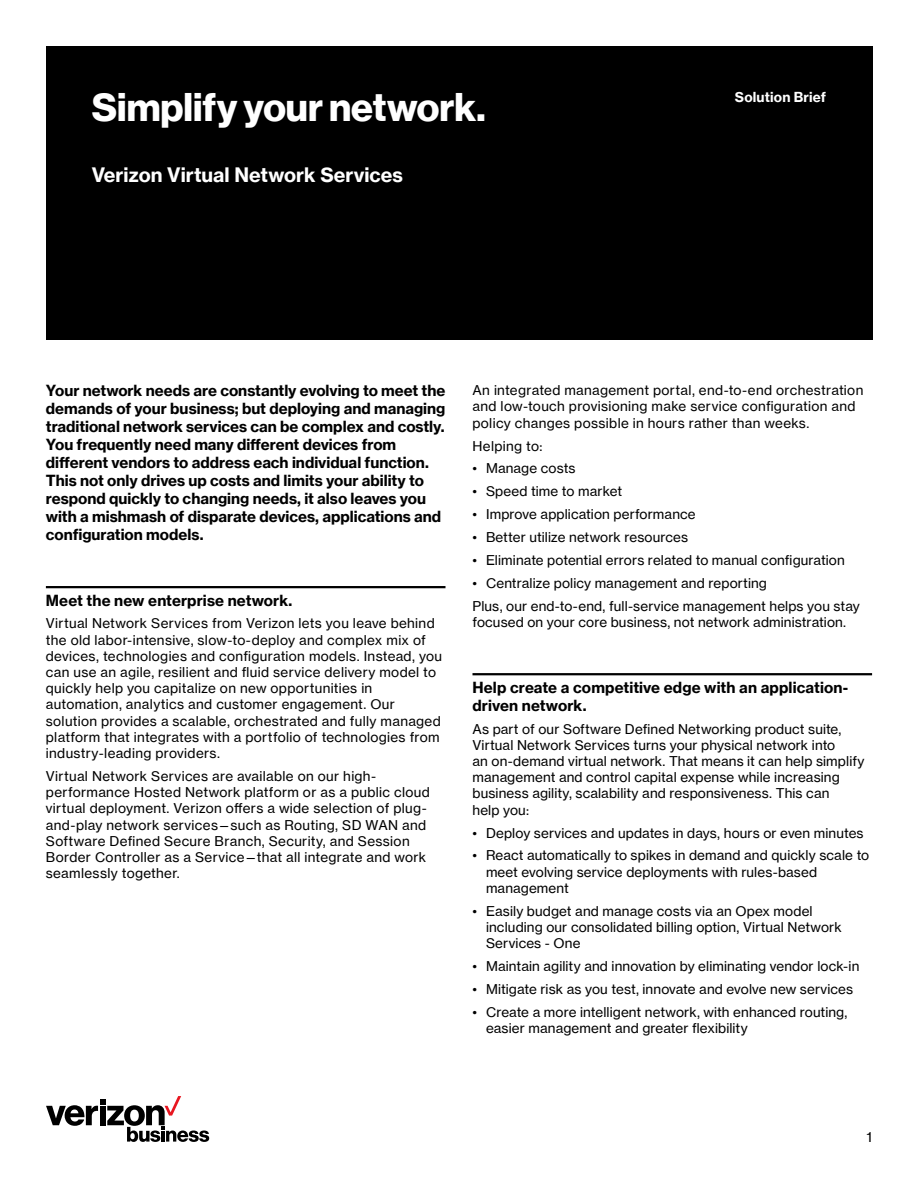
<style>
.page{position:relative;width:918px;height:1188px;background:#fff}
.page>*{position:absolute;margin:0;border:0;box-sizing:border-box;transform-origin:0 0}
.t1{font:700 39px "Verizon NHGDS";color:#fff}
.t2{font:700 19.5px "Verizon NHGTX";color:#fff}
.t3{font:700 15px/18px "Verizon NHGTX";color:#000}
.t4{font:13.5px/16.2px "Verizon NHGTX";letter-spacing:.01em;color:#000}
.t5{font:700 13.5px "Verizon NHGTX";letter-spacing:.01em;color:#fff}
</style>
<div class="page">
<div style="left:46px;top:46px;width:826px;height:293px;background:#000"></div>
<hr style="left:46px;top:586px;width:399px;height:2px;background:#000">
<hr style="left:472px;top:673px;width:400px;height:2px;background:#000">
<svg style="left:46px;top:1096px;width:163px;height:46px"></svg>
<hr style="left:161px;top:1131px;width:4px;height:11px;background:#000">
<h1 class="t1" style="left:92px;top:84px;width:395px">Simplify your network.</h1>
<p class="t5" style="left:735px;top:88px;width:93px">Solution Brief</p>
<h2 class="t2" style="left:92px;top:162px;width:313px">Verizon Virtual Network Services</h2>
<p class="t3" style="left:46px;top:381px;width:401px">Your network needs are constantly evolving to meet the demands of your business; but deploying and managing traditional network services can be complex and costly.<br>You frequently need many different devices from different vendors to address each individual function.<br>This not only drives up costs and limits your ability to respond quickly to changing needs, it also leaves you with a mishmash of disparate devices, applications and configuration models.</p>
<p class="t3" style="left:46px;top:591px;width:248px">Meet the new enterprise network.</p>
<p class="t4" style="left:46px;top:615px;width:398px">Virtual Network Services from Verizon lets you leave behind the old labor-intensive, slow-to-deploy and complex mix of devices, technologies and configuration models. Instead, you can use an agile, resilient and fluid service delivery model to quickly help you capitalize on new opportunities in automation, analytics and customer engagement. Our solution provides a scalable, orchestrated and fully managed platform that integrates with a portfolio of technologies from industry-leading providers.</p>
<p class="t4" style="left:46px;top:768px;width:385px">Virtual Network Services are available on our high&shy;performance Hosted Network platform or as a public cloud virtual deployment. Verizon offers a wide selection of plug&shy;and-play network services—such as Routing, SD WAN and Software Defined Secure Branch, Security, and Session Border Controller as a Service—that all integrate and work seamlessly together.</p>
<p class="t4" style="left:472px;top:382px;width:392px">An integrated management portal, end-to-end orchestration and low-touch provisioning make service configuration and policy changes possible in hours rather than weeks.</p>
<p class="t4" style="left:472px;top:437px;width:71px">Helping to:</p>
<p class="t4" style="left:472px;top:460px;width:105px">• Manage costs</p>
<p class="t4" style="left:472px;top:483px;width:151px">• Speed time to market</p>
<p class="t4" style="left:472px;top:506px;width:225px">• Improve application performance</p>
<p class="t4" style="left:472px;top:529px;width:217px">• Better utilize network resources</p>
<p class="t4" style="left:472px;top:552px;width:374px">• Eliminate potential errors related to manual configuration</p>
<p class="t4" style="left:472px;top:572px;width:389px;line-height:23px">• Centralize policy management and reporting<br>Plus, our end-to-end, full-service management helps you stay</p>
<p class="t4" style="left:472px;top:614px;width:375px">focused on your core business, not network administration.</p>
<p class="t3" style="left:472px;top:678px;width:377px">Help create a competitive edge with an application&shy;driven network.</p>
<p class="t4" style="left:472px;top:720px;width:393px">As part of our Software Defined Networking product suite, Virtual Network Services turns your physical network into<br>an on-demand virtual network. That means it can help simplify management and control capital expense while increasing business agility, scalability and responsiveness. This can<br>help you:</p>
<p class="t4" style="left:472px;top:824px;width:393px">• Deploy services and updates in days, hours or even minutes</p>
<p class="t4" style="left:486px;top:847px;width:385px;text-indent:-14px">• React automatically to spikes in demand and quickly scale to meet evolving service deployments with rules-based management</p>
<p class="t4" style="left:486px;top:903px;width:357px;text-indent:-14px">• Easily budget and manage costs via an Opex model including our consolidated billing option, Virtual Network<br>Services - One</p>
<p class="t4" style="left:472px;top:958px;width:388px">• Maintain agility and innovation by eliminating vendor lock-in</p>
<p class="t4" style="left:472px;top:981px;width:382px">• Mitigate risk as you test, innovate and evolve new services</p>
<p class="t4" style="left:486px;top:1004px;width:363px;text-indent:-14px">• Create a more intelligent network, with enhanced routing, easier management and greater flexibility</p>
<p class="t4" style="left:867px;top:1129px;width:7px">1</p>
</div>
